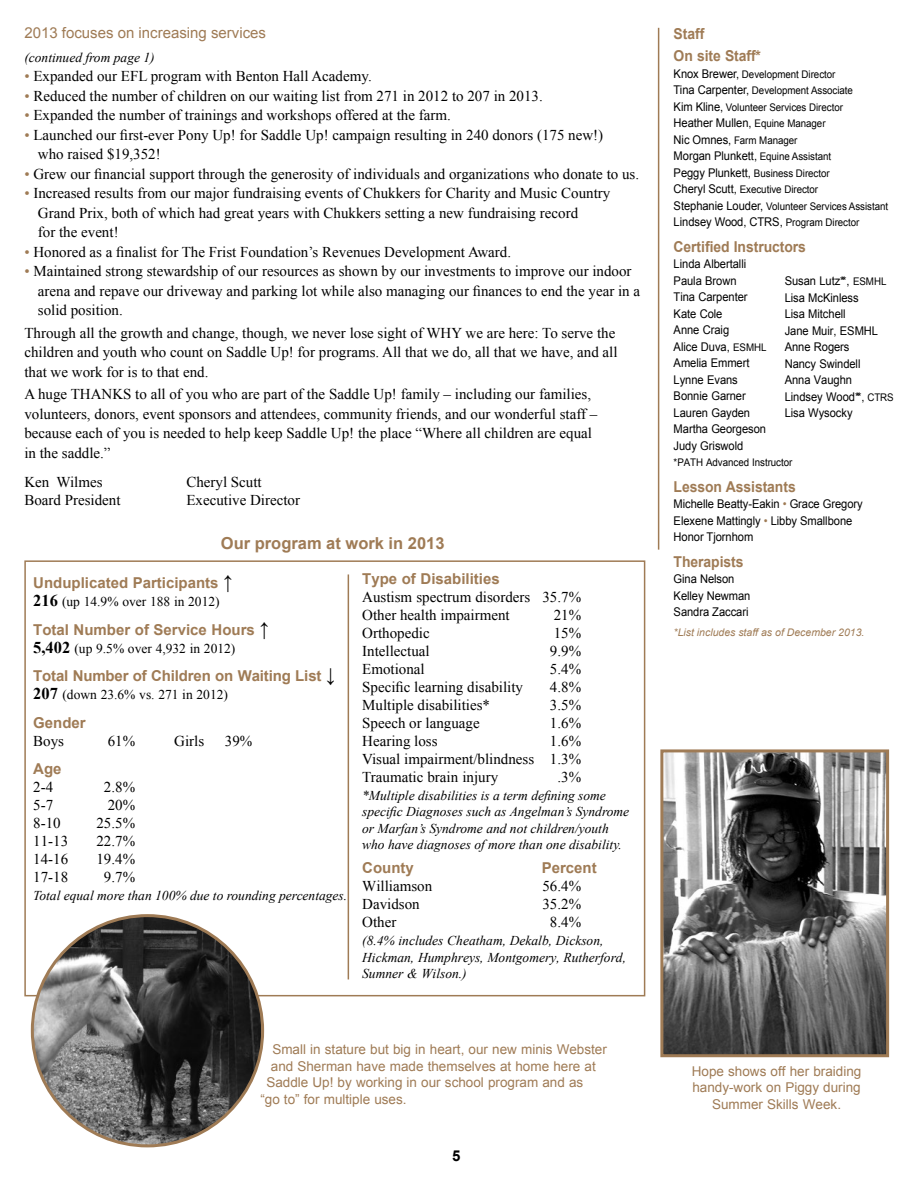
<style>
.page{position:relative;width:918px;height:1188px;background:#fff}
.page>*{position:absolute;margin:0;border:0;box-sizing:border-box;transform-origin:0 0}
.t1{font:700 16.5px "Arial";color:#9f7b55}
.t2{font:15px/19.5px "Times New Roman";color:#000}
.t3{font:700 15px "Arial";letter-spacing:-.005em;color:#9f7b55}
.t4{font:700 15px/22.5px "Arial";letter-spacing:-.005em;color:#9f7b55;scale:.93 1}
.t5{font:15px "Arial";color:#9f7b55}
.t6{font:700 15px "Arial";color:#000}
.t7{font:italic 13.5px/16.5px "Times New Roman";color:#000}
.t8{font:13.5px/16.5px "Arial";color:#9f7b55;text-align:center}
.t9{font:13.5px "Times New Roman";color:#000}
.t10{font:12px/16.5px "Arial";letter-spacing:-.005em;color:#000;scale:.93 1}
.t11{font:10.5px/16.5px "Arial";letter-spacing:-.005em;color:#000;scale:.93 1}
.t12{font:italic 10.5px "Arial";color:#9f7b55}
.s1{color:#9f7b55}
.s2{font-size:19.5px;color:#000}
.s3{font-weight:700;font-size:16.5px}
.s4{font-size:12px}
.s5{font-size:10.5px}
</style>
<div class="page">
<div style="left:24px;top:560px;width:621px;height:436px;border:2px solid #9f7b55"></div>
<img style="left:32px;top:916px;width:230px;height:230px">
<hr style="left:658px;top:28px;width:1px;height:522px;background:#9f7b55">
<hr style="left:348px;top:574px;width:1px;height:405px;background:#9f7b55">
<img style="left:664px;top:753px;width:221px;height:300px">
<div style="left:660px;top:749px;width:229px;height:308px;border:3px solid #9f7b55"></div>
<p class="t5" style="left:24px;top:23px;width:243px">2013 focuses on increasing services</p>
<p class="t7" style="left:24px;top:49px;width:132px">(continued from page 1)</p>
<p class="t2" style="left:24px;top:66px;width:349px"><span class="s1">•</span> Expanded our EFL program with Benton Hall Academy.</p>
<p class="t2" style="left:24px;top:86px;width:520px"><span class="s1">•</span> Reduced the number of children on our waiting list from 271 in 2012 to 207 in 2013.</p>
<p class="t2" style="left:24px;top:105px;width:428px"><span class="s1">•</span> Expanded the number of trainings and workshops offered at the farm.</p>
<p class="t2" style="left:38px;top:125px;width:567px;text-indent:-14px"><span class="s1">•</span> Launched our first-ever Pony Up! for Saddle Up! campaign resulting in 240 donors (175 new!) who raised $19,352!</p>
<p class="t2" style="left:24px;top:164px;width:616px"><span class="s1">•</span> Grew our financial support through the generosity of individuals and organizations who donate to us.</p>
<p class="t2" style="left:38px;top:183px;width:574px;text-indent:-14px"><span class="s1">•</span> Increased results from our major fundraising events of Chukkers for Charity and Music Country<br>Grand Prix, both of which had great years with Chukkers setting a new fundraising record<br>for the event!</p>
<p class="t2" style="left:24px;top:242px;width:488px"><span class="s1">•</span> Honored as a finalist for The Frist Foundation’s Revenues Development Award.</p>
<p class="t2" style="left:38px;top:261px;width:604px;text-indent:-14px"><span class="s1">•</span> Maintained strong stewardship of our resources as shown by our investments to improve our indoor arena and repave our driveway and parking lot while also managing our finances to end the year in a solid position.</p>
<p class="t2" style="left:24px;top:323px;width:595px">Through all the growth and change, though, we never lose sight of WHY we are here: To serve the children and youth who count on Saddle Up! for programs. All that we do, all that we have, and all that we work for is to that end.</p>
<p class="t2" style="left:24px;top:384px;width:574px">A huge THANKS to all of you who are part of the Saddle Up! family – including our families, volunteers, donors, event sponsors and attendees, community friends, and our wonderful staff – because each of you is needed to help keep Saddle Up! the place “Where all children are equal in the saddle.”</p>
<p class="t2" style="left:24px;top:472px;width:80px">Ken Wilmes</p>
<p class="t2" style="left:186px;top:472px;width:77px">Cheryl Scutt</p>
<p class="t2" style="left:24px;top:490px;width:98px">Board President</p>
<p class="t2" style="left:186px;top:490px;width:115px">Executive Director</p>
<p class="t1" style="left:221px;top:532px;width:225px">Our program at work in 2013</p>
<p class="t3" style="left:33px;top:573px;width:201px">Unduplicated Participants <span class="s2">↑</span></p>
<p class="t9" style="left:33px;top:593px;width:188px"><span class="s3">216</span> (up 14.9% over 188 in 2012)</p>
<p class="t3" style="left:33px;top:619px;width:238px">Total Number of Service Hours <span class="s2">↑</span></p>
<p class="t9" style="left:33px;top:639px;width:204px"><span class="s3">5,402</span> (up 9.5% over 4,932 in 2012)</p>
<p class="t3" style="left:33px;top:666px;width:304px">Total Number of Children on Waiting List <span class="s2">↓</span></p>
<p class="t9" style="left:33px;top:686px;width:196px"><span class="s3">207</span> (down 23.6% vs. 271 in 2012)</p>
<p class="t3" style="left:33px;top:712px;width:54px">Gender</p>
<p class="t2" style="left:33px;top:731px;width:32px">Boys</p>
<p class="t2" style="left:108px;top:731px;width:29px">61%</p>
<p class="t2" style="left:174px;top:731px;width:32px">Girls</p>
<p class="t2" style="left:225px;top:731px;width:29px">39%</p>
<p class="t3" style="left:33px;top:759px;width:30px">Age</p>
<p class="t2" style="left:33px;top:777px;width:21px">2-4</p>
<p class="t2" style="left:104px;top:777px;width:33px">2.8%</p>
<p class="t2" style="left:33px;top:795px;width:21px">5-7</p>
<p class="t2" style="left:108px;top:795px;width:29px">20%</p>
<p class="t2" style="left:33px;top:813px;width:29px">8-10</p>
<p class="t2" style="left:96px;top:813px;width:40px">25.5%</p>
<p class="t2" style="left:33px;top:831px;width:36px">11-13</p>
<p class="t2" style="left:96px;top:831px;width:40px">22.7%</p>
<p class="t2" style="left:33px;top:849px;width:36px">14-16</p>
<p class="t2" style="left:96px;top:849px;width:40px">19.4%</p>
<p class="t2" style="left:33px;top:867px;width:36px">17-18</p>
<p class="t2" style="left:104px;top:867px;width:33px">9.7%</p>
<p class="t7" style="left:33px;top:887px;width:316px">Total equal more than 100% due to rounding percentages.</p>
<p class="t3" style="left:362px;top:569px;width:139px">Type of Disabilities</p>
<p class="t2" style="left:362px;top:588px;width:221px;line-height:18px">Austism spectrum disorders 35.7%<br>Other health impairment</p>
<p class="t2" style="left:554px;top:605px;width:29px">21%</p>
<p class="t2" style="left:362px;top:623px;width:69px">Orthopedic</p>
<p class="t2" style="left:554px;top:623px;width:29px">15%</p>
<p class="t2" style="left:362px;top:641px;width:69px">Intellectual</p>
<p class="t2" style="left:550px;top:641px;width:33px">9.9%</p>
<p class="t2" style="left:362px;top:659px;width:64px">Emotional</p>
<p class="t2" style="left:550px;top:659px;width:33px">5.4%</p>
<p class="t2" style="left:362px;top:677px;width:162px">Specific learning disability</p>
<p class="t2" style="left:550px;top:677px;width:33px">4.8%</p>
<p class="t2" style="left:362px;top:695px;width:129px">Multiple disabilities*</p>
<p class="t2" style="left:550px;top:695px;width:33px">3.5%</p>
<p class="t2" style="left:362px;top:713px;width:119px">Speech or language</p>
<p class="t2" style="left:550px;top:713px;width:33px">1.6%</p>
<p class="t2" style="left:362px;top:731px;width:77px">Hearing loss</p>
<p class="t2" style="left:362px;top:732px;width:221px;line-height:18px;text-align:justify;text-indent:188px">1.6% Visual impairment/blindness 1.3% Traumatic brain injury</p>
<p class="t2" style="left:557px;top:767px;width:25px">.3%</p>
<p class="t7" style="left:362px;top:787px;width:269px">*Multiple disabilities is a term defining some specific Diagnoses such as Angelman’s Syndrome or Marfan’s Syndrome and not children/youth who have diagnoses of more than one disability.</p>
<p class="t3" style="left:362px;top:858px;width:53px">County</p>
<p class="t3" style="left:542px;top:858px;width:57px">Percent</p>
<p class="t2" style="left:362px;top:876px;width:72px">Williamson</p>
<p class="t2" style="left:542px;top:876px;width:40px">56.4%</p>
<p class="t2" style="left:362px;top:894px;width:59px">Davidson</p>
<p class="t2" style="left:542px;top:894px;width:40px">35.2%</p>
<p class="t2" style="left:362px;top:912px;width:36px">Other</p>
<p class="t2" style="left:550px;top:912px;width:33px">8.4%</p>
<p class="t7" style="left:362px;top:932px;width:265px">(8.4% includes Cheatham, Dekalb, Dickson,<br>Hickman, Humphreys, Montgomery, Rutherford,<br>Sumner &amp; Wilson.)</p>
<p class="t8" style="left:272px;top:1041px;width:336px">Small in stature but big in heart, our new minis Webster</p>
<p class="t8" style="left:271px;top:1058px;width:326px">and Sherman have made themselves at home here at</p>
<p class="t8" style="left:266px;top:1074px;width:319px">Saddle Up! by working in our school program and as</p>
<p class="t8" style="left:260px;top:1091px;width:148px">“go to” for multiple uses.</p>
<p class="t6" style="left:452px;top:1146px;width:10px">5</p>
<p class="t4" style="left:674px;top:23px;width:96px">Staff<br>On site Staff*</p>
<p class="t11" style="left:674px;top:66px;width:194px"><span class="s4">Knox Brewer,</span> Development Director<br><span class="s4">Tina Carpenter,</span> Development Associate<br><span class="s4">Kim Kline,</span> Volunteer Services Director</p>
<p class="t10" style="left:674px;top:115px;width:165px">Heather Mullen, <span class="s5">Equine Manager</span></p>
<p class="t11" style="left:674px;top:132px;width:135px"><span class="s4">Nic Omnes,</span> Farm Manager</p>
<p class="t10" style="left:674px;top:148px;width:171px">Morgan Plunkett, <span class="s5">Equine Assistant</span></p>
<p class="t11" style="left:674px;top:165px;width:232px"><span class="s4">Peggy Plunkett,</span> Business Director<br><span class="s4">Cheryl Scutt,</span> Executive Director<br><span class="s4">Stephanie Louder,</span> Volunteer Services Assistant</p>
<p class="t10" style="left:674px;top:214px;width:201px">Lindsey Wood, CTRS, <span class="s5">Program Director</span></p>
<p class="t4" style="left:674px;top:236px;width:144px">Certified Instructors</p>
<p class="t10" style="left:674px;top:256px;width:101px">Linda Albertalli<br>Paula Brown<br>Tina Carpenter<br>Kate Cole<br>Anne Craig<br>Alice Duva, <span class="s5">ESMHL<br></span>Amelia Emmert<br>Lynne Evans<br>Bonnie Garner<br>Lauren Gayden<br>Martha Georgeson<br>Judy Griswold</p>
<p class="t11" style="left:674px;top:454px;width:129px">*PATH Advanced Instructor</p>
<p class="t4" style="left:674px;top:476px;width:133px">Lesson Assistants</p>
<p class="t10" style="left:674px;top:496px;width:205px">Michelle Beatty-Eakin <span class="s1">•</span> Grace Gregory<br>Elexene Mattingly <span class="s1">•</span> Libby Smallbone<br>Honor Tjornhom</p>
<p class="t4" style="left:674px;top:551px;width:77px">Therapists</p>
<p class="t10" style="left:674px;top:571px;width:84px">Gina Nelson<br>Kelley Newman<br>Sandra Zaccari</p>
<p class="t12" style="left:674px;top:625px;width:192px">*List includes staff as of December 2013.</p>
<p class="t10" style="left:785px;top:273px;width:119px">Susan Lutz**, <span class="s5">ESMHL<br></span>Lisa McKinless<br>Lisa Mitchell<br>Jane Muir, ESMHL<br>Anne Rogers<br>Nancy Swindell<br>Anna Vaughn<br>Lindsey Wood**, <span class="s5">CTRS<br></span>Lisa Wysocky</p>
<p class="t8" style="left:692px;top:1063px;width:171px">Hope shows off her braiding handy-work on Piggy during<br>Summer Skills Week.</p>
</div>
